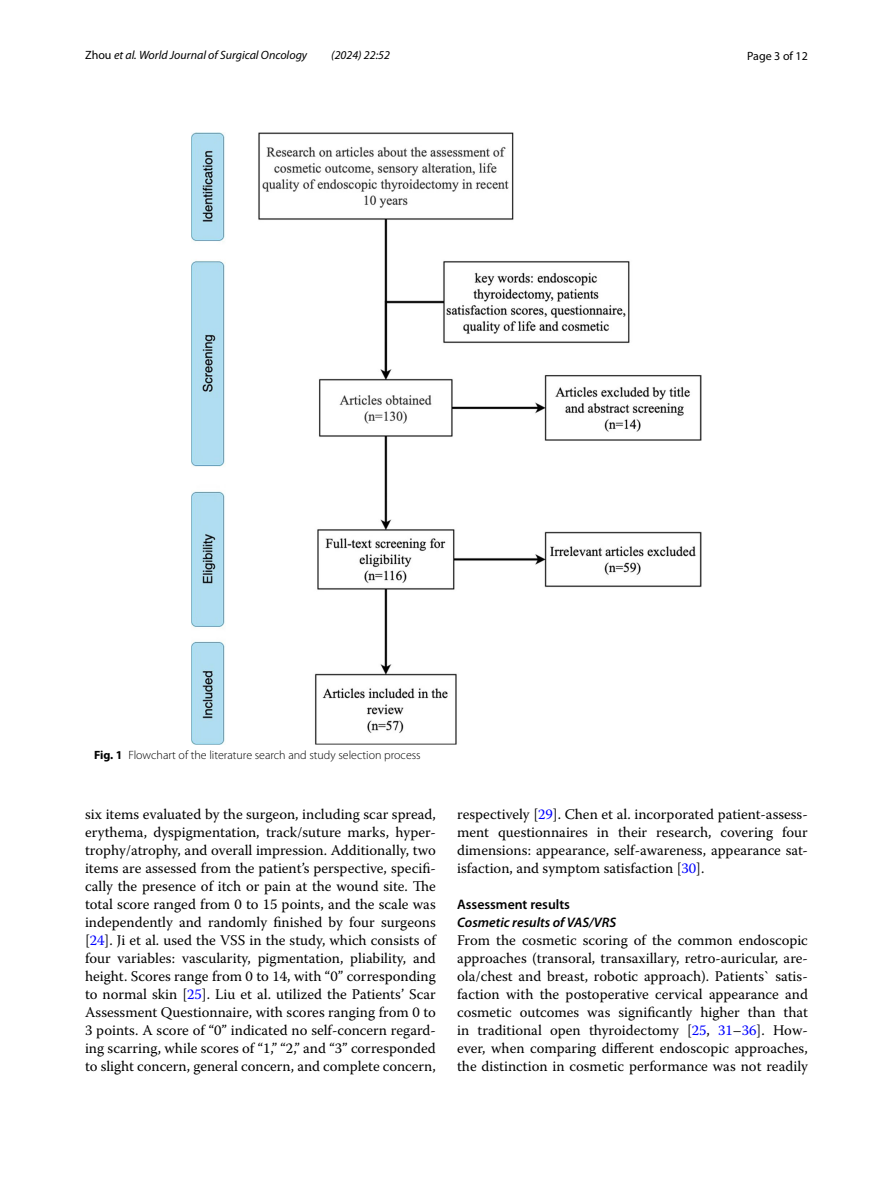
<style>
.page{position:relative;width:893px;height:1187px;background:#fff}
.page>*{position:absolute;margin:0;border:0;box-sizing:border-box;transform-origin:0 0}
.t1{font:14.7px/18px "Warnock Pro";color:#000;text-align:justify}
.t2{font:italic 600 13.8px "Myriad Pro";color:#000}
.t3{font:600 13.8px "Myriad Pro";color:#000}
.t4{font:300 12px "Myriad Pro";color:#000}
.t5{font:italic 12px "Myriad Pro";color:#000}
.t6{font:12px "Myriad Pro";color:#000}
.s1{font-style:normal}
.s2{font-weight:700}
.s3{color:#00f}
</style>
<div class="page">
<img style="left:191px;top:133px;width:511px;height:611px">
<p class="t5" style="left:85px;top:48px;width:224px"><span class="s1">Zhou</span> et al. World Journal of Surgical Oncology</p>
<p class="t5" style="left:331px;top:48px;width:60px">(2024) 22:52</p>
<p class="t6" style="left:747px;top:48px;width:62px">Page 3 of 12</p>
<p class="t4" style="left:94px;top:748px;width:328px"><span class="s2">Fig. 1</span> Flowchart of the literature search and study selection process</p>
<p class="t1" style="left:85px;top:804px;width:352px">six items evaluated by the surgeon, including scar spread, erythema, dyspigmentation, track/suture marks, hyper&shy;trophy/atrophy, and overall impression. Additionally, two items are assessed from the patient’s perspective, specifi&shy;cally the presence of itch or pain at the wound site. The total score ranged from 0 to 15 points, and the scale was independently and randomly finished by four surgeons [<span class="s3">24</span>]. Ji et al. used the VSS in the study, which consists of four variables: vascularity, pigmentation, pliability, and height. Scores range from 0 to 14, with “0” corresponding to normal skin [<span class="s3">25</span>]. Liu et al. utilized the Patients’ Scar Assessment Questionnaire, with scores ranging from 0 to 3 points. A score of “0” indicated no self-concern regard&shy;ing scarring, while scores of “1,” “2,” and “3” corresponded to slight concern, general concern, and complete concern,</p>
<p class="t1" style="left:457px;top:804px;width:352px">respectively [<span class="s3">29</span>]. Chen et al. incorporated patient-assess&shy;ment questionnaires in their research, covering four dimensions: appearance, self-awareness, appearance sat&shy;isfaction, and symptom satisfaction [<span class="s3">30</span>].</p>
<p class="t3" style="left:457px;top:895px;width:114px">Assessment results</p>
<p class="t2" style="left:457px;top:913px;width:161px">Cosmetic results of VAS/VRS</p>
<p class="t1" style="left:457px;top:930px;width:352px">From the cosmetic scoring of the common endoscopic approaches (transoral, transaxillary, retro-auricular, are&shy;ola/chest and breast, robotic approach). Patients` satis&shy;faction with the postoperative cervical appearance and cosmetic outcomes was significantly higher than that in traditional open thyroidectomy [<span class="s3">25</span>, <span class="s3">31</span>–<span class="s3">36</span>]. How&shy;ever, when comparing different endoscopic approaches, the distinction in cosmetic performance was not readily</p>
</div>
